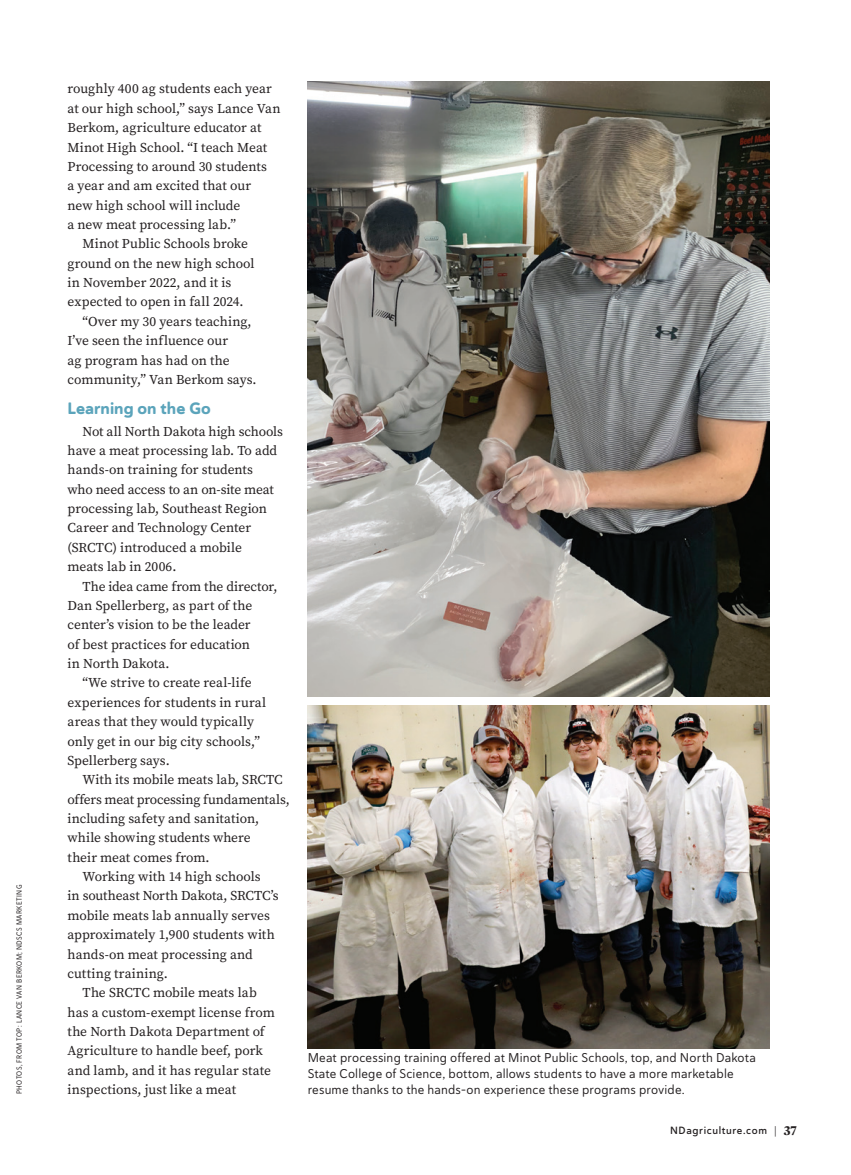
<style>
.page{position:relative;width:851px;height:1175px;background:#fff}
.page>*{position:absolute;margin:0;border:0;box-sizing:border-box;transform-origin:0 0}
.t1{font:16.5px "Haboro Soft Nor Ex B";letter-spacing:.005em;color:#5ba4bb}
.t2{font:13.5px/19.4px "Source Serif Pro";color:#231f20}
.t3{font:12.75px/15.8px "Haboro Soft Nor Reg";letter-spacing:.01em;color:#231f20}
.t4{font:10.5px "Haboro Soft Nor Dem";letter-spacing:.055em;color:#231f20}
.t5{font:7.5px "Haboro Soft Con Reg";letter-spacing:.05em;color:#231f20}
.s1{font-family:"Haboro Soft Nor Lig"}
.s2{font-family:"Geller Headline";font-weight:700;font-size:13.5px}
</style>
<div class="page">
<img style="left:308px;top:81px;width:462px;height:615px">
<img style="left:308px;top:705px;width:462px;height:343px">
<p class="t5" style="left:14px;top:1094px;width:211px;rotate:-90deg">PHOTOS, FROM TOP: LANCE VAN BERKOM; NDSCS MARKETING</p>
<p class="t2" style="left:68px;top:79px;width:206px">roughly 400 ag students each year</p>
<p class="t2" style="left:68px;top:99px;width:214px">at our high school,” says Lance Van</p>
<p class="t2" style="left:68px;top:118px;width:195px">Berkom, agriculture educator at</p>
<p class="t2" style="left:68px;top:137px;width:201px">Minot High School. “I teach Meat</p>
<p class="t2" style="left:68px;top:157px;width:201px">Processing to around 30 students</p>
<p class="t2" style="left:68px;top:176px;width:185px">a year and am excited that our</p>
<p class="t2" style="left:68px;top:195px;width:174px">new high school will include</p>
<p class="t2" style="left:68px;top:215px;width:170px">a new meat processing lab.”</p>
<p class="t2" style="left:83px;top:234px;width:167px">Minot Public Schools broke</p>
<p class="t2" style="left:68px;top:253px;width:188px">ground on the new high school</p>
<p class="t2" style="left:68px;top:273px;width:165px">in November 2022, and it is</p>
<p class="t2" style="left:68px;top:292px;width:177px">expected to open in fall 2024.</p>
<p class="t2" style="left:83px;top:312px;width:171px">“Over my 30 years teaching,</p>
<p class="t2" style="left:68px;top:331px;width:162px">I’ve seen the influence our</p>
<p class="t2" style="left:68px;top:350px;width:164px">ag program has had on the</p>
<p class="t2" style="left:68px;top:370px;width:190px">community,” Van Berkom says.</p>
<p class="t1" style="left:68px;top:397px;width:145px">Learning on the Go</p>
<p class="t2" style="left:68px;top:421px;width:217px;text-indent:15px">Not all North Dakota high schools have a meat processing lab. To add hands-on training for students<br>who need access to an on-site meat processing lab, Southeast Region<br>Career and Technology Center (SRCTC) introduced a mobile<br>meats lab in 2006.</p>
<p class="t2" style="left:83px;top:576px;width:196px">The idea came from the director,</p>
<p class="t2" style="left:68px;top:596px;width:186px">Dan Spellerberg, as part of the</p>
<p class="t2" style="left:68px;top:615px;width:185px">center’s vision to be the leader</p>
<p class="t2" style="left:68px;top:634px;width:184px">of best practices for education</p>
<p class="t2" style="left:68px;top:654px;width:103px">in North Dakota.</p>
<p class="t2" style="left:83px;top:673px;width:170px">“We strive to create real-life</p>
<p class="t2" style="left:68px;top:692px;width:200px">experiences for students in rural</p>
<p class="t2" style="left:68px;top:712px;width:188px">areas that they would typically</p>
<p class="t2" style="left:68px;top:731px;width:194px">only get in our big city schools,”</p>
<p class="t2" style="left:68px;top:750px;width:104px">Spellerberg says.</p>
<p class="t2" style="left:83px;top:770px;width:202px">With its mobile meats lab, SRCTC</p>
<p class="t2" style="left:68px;top:789px;width:224px">offers meat processing fundamentals,</p>
<p class="t2" style="left:68px;top:808px;width:193px">including safety and sanitation,</p>
<p class="t2" style="left:68px;top:828px;width:185px">while showing students where</p>
<p class="t2" style="left:68px;top:847px;width:144px">their meat comes from.</p>
<p class="t2" style="left:83px;top:867px;width:180px">Working with 14 high schools</p>
<p class="t2" style="left:68px;top:886px;width:213px">in southeast North Dakota, SRCTC’s</p>
<p class="t2" style="left:68px;top:905px;width:204px">mobile meats lab annually serves</p>
<p class="t2" style="left:68px;top:925px;width:209px">approximately 1,900 students with</p>
<p class="t2" style="left:68px;top:944px;width:187px">hands-on meat processing and</p>
<p class="t2" style="left:68px;top:963px;width:102px">cutting training.</p>
<p class="t2" style="left:83px;top:983px;width:176px">The SRCTC mobile meats lab</p>
<p class="t2" style="left:68px;top:1002px;width:209px">has a custom-exempt license from</p>
<p class="t2" style="left:68px;top:1021px;width:199px">the North Dakota Department of</p>
<p class="t2" style="left:68px;top:1041px;width:197px">Agriculture to handle beef, pork</p>
<p class="t2" style="left:68px;top:1060px;width:205px">and lamb, and it has regular state</p>
<p class="t2" style="left:68px;top:1079px;width:170px">inspections, just like a meat</p>
<p class="t3" style="left:308px;top:1050px;width:450px">Meat processing training offered at Minot Public Schools, top, and North Dakota<br>State College of Science, bottom, allows students to have a more marketable</p>
<p class="t3" style="left:308px;top:1081px;width:378px">resume thanks to the hands-on experience these programs provide.</p>
<p class="t4" style="left:670px;top:1123px;width:128px">NDagriculture.com <span class="s1">|</span> <span class="s2">37</span></p>
</div>
